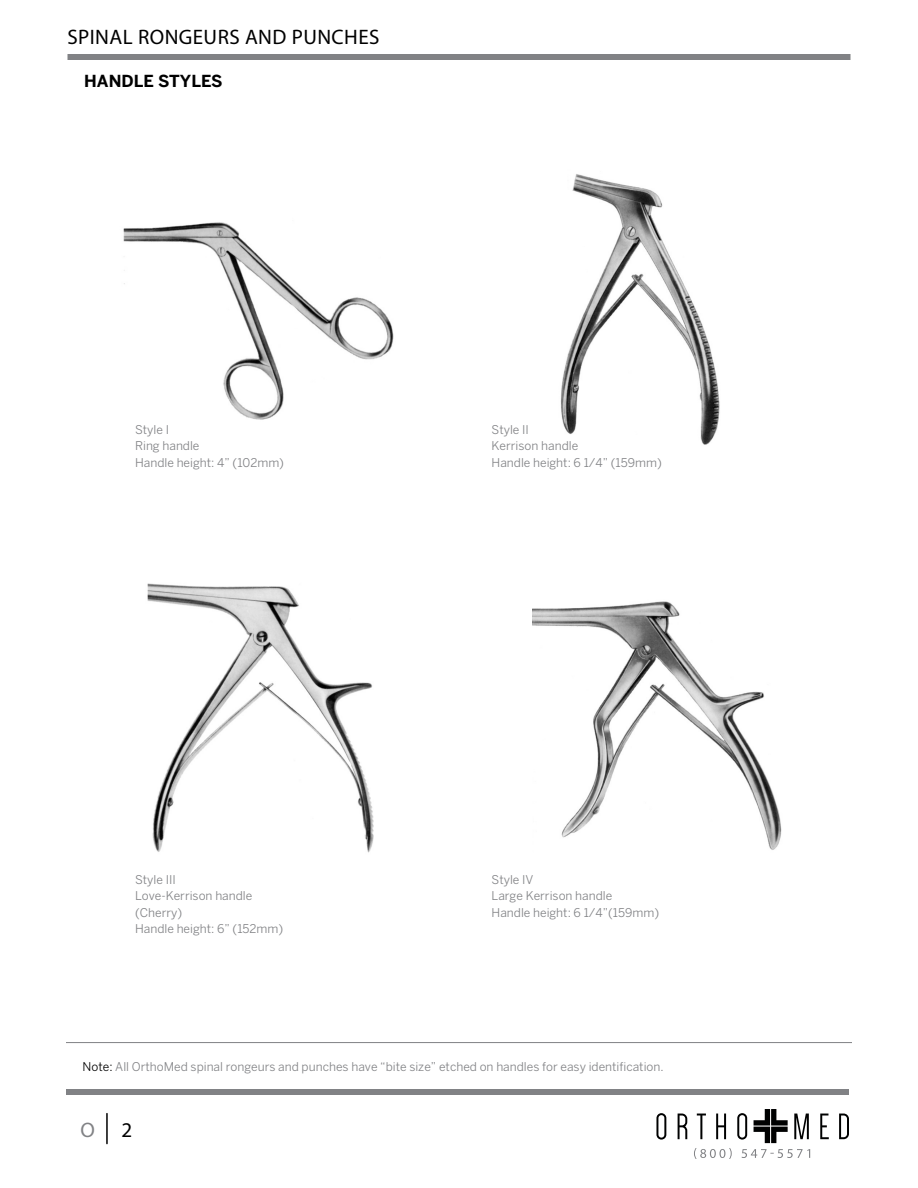
<style>
.page{position:relative;width:918px;height:1188px;background:#fff}
.page>*{position:absolute;margin:0;border:0;box-sizing:border-box;transform-origin:0 0}
.t1{font:21px "Myriad Pro";letter-spacing:.02em;color:#000}
.t2{font:21px "Myriad Pro";color:#818285}
.t3{font:700 16.5px "Benton Sans";color:#000}
.t4{font:12px/16.5px "Benton Sans";color:#818285}
.s1{color:#000}
</style>
<div class="page">
<hr style="left:66px;top:1042px;width:786px;height:1px;background:#818285">
<img style="left:123px;top:222px;width:271px;height:198px">
<img style="left:560px;top:174px;width:160px;height:271px">
<img style="left:147px;top:583px;width:227px;height:270px">
<img style="left:533px;top:601px;width:249px;height:249px">
<div style="left:68px;top:54px;width:782px;height:6px;background:#818285"></div>
<div style="left:66px;top:1089px;width:783px;height:6px;background:#818285"></div>
<svg style="left:656px;top:1113px;width:10px;height:27px"></svg>
<svg style="left:678px;top:1114px;width:9px;height:25px"></svg>
<svg style="left:694px;top:1109px;width:116px;height:50px"></svg>
<svg style="left:820px;top:1114px;width:9px;height:25px"></svg>
<svg style="left:839px;top:1114px;width:10px;height:25px"></svg>
<hr style="left:106px;top:1114px;width:2px;height:30px;background:#000101">
<h1 class="t1" style="left:68px;top:24px;width:313px">SPINAL RONGEURS AND PUNCHES</h1>
<h2 class="t3" style="left:84px;top:71px;width:140px">HANDLE STYLES</h2>
<p class="t4" style="left:135px;top:421px;width:150px">Style I<br>Ring handle<br>Handle height: 4” (102mm)</p>
<p class="t4" style="left:135px;top:871px;width:150px">Style III<br>Love-Kerrison handle (Cherry)<br>Handle height: 6” (152mm)</p>
<p class="t4" style="left:492px;top:421px;width:172px">Style II<br>Kerrison handle<br>Handle height: 6 1/4” (159mm)</p>
<p class="t4" style="left:492px;top:871px;width:169px">Style IV<br>Large Kerrison handle<br>Handle height: 6 1/4”(159mm)</p>
<p class="t4" style="left:83px;top:1058px;width:583px"><span class="s1">Note:</span> All OrthoMed spinal rongeurs and punches have “bite size” etched on handles for easy identification.</p>
<h1 class="t2" style="left:81px;top:1117px;width:16px">O</h1>
<h1 class="t1" style="left:121px;top:1117px;width:12px">2</h1>
</div>
